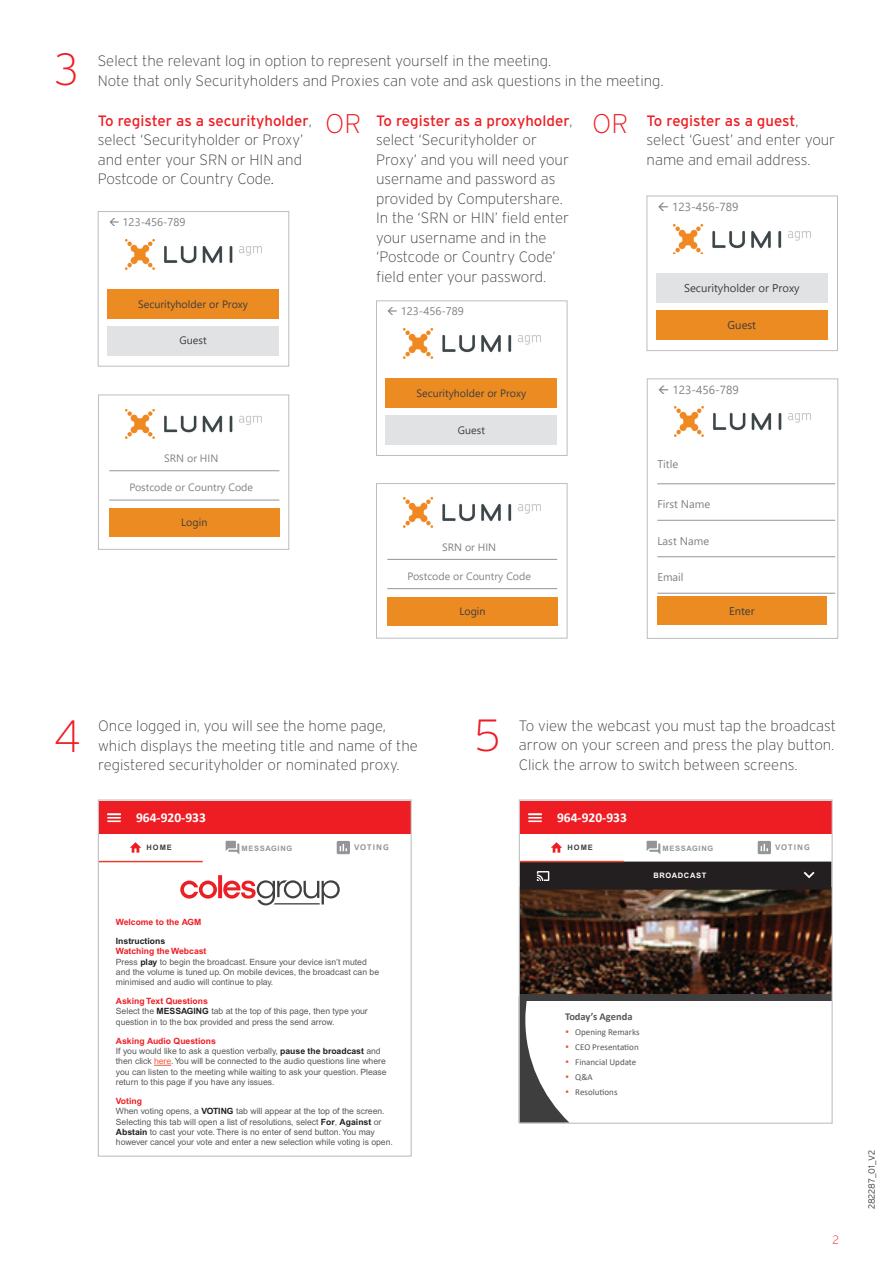
<style>
.page{position:relative;width:893px;height:1263px;background:#fff}
.page>*{position:absolute;margin:0;border:0;box-sizing:border-box;transform-origin:0 0}
.t1{font:200 45px "Interstate";color:#ee1d23}
.t2{font:200 27px "Interstate";color:#ee1d23}
.t3{font:200 15px/19.5px "Interstate";color:#3e3e3f}
.t4{font:700 13.5px "Calibri";color:#fff}
.t5{font:200 12px "Interstate";color:#ee1d23}
.t6{font:11.7px "Segoe UI";color:#808285}
.t7{font:11.25px "Segoe UI";color:#3e3e3f}
.t8{font:11.1px "Segoe UI";color:#808285}
.t9{font:11.1px "Segoe UI";color:#3e3e3f}
.t10{font:10.65px "Segoe UI";color:#3e3e3f}
.t11{font:10.65px "Segoe UI";color:#808285}
.t12{font:700 10.5px "Calibri";color:#57585a}
.t13{font:9px "Calibri";color:#57585a}
.t14{font:300 9px "Interstate";letter-spacing:-.02em;color:#3e3e3f}
.t15{font:700 9px "Calibri";letter-spacing:.12em;color:#939598}
.t16{font:8.7px/10.4px "Arial";color:#57585a}
.t17{font:700 8.7px "Arial";color:#ee1d23}
.t18{font:700 8.7px "Arial";color:#231f20}
.t19{font:700 7.5px "Arial";letter-spacing:.09em;color:#939598}
.t20{font:700 7.5px "Arial";letter-spacing:.09em;color:#fff}
.t21{font:700 7.5px "Arial";letter-spacing:.12em;color:#3e3e3f}
.s1{font-weight:400;color:#ee1d23}
.s2{color:#000}
.s3{font-weight:700;color:#ee1d23}
.s4{font-weight:700;color:#231f20}
.s5{color:#f0593e}
</style>
<div class="page">
<div style="left:98px;top:211px;width:191px;height:156px;background:#fff;border:1px solid #bcbdc0"></div>
<div style="left:108px;top:289px;width:171px;height:29px;background:#ec8b22"></div>
<div style="left:108px;top:326px;width:171px;height:29px;background:#e1e2e4"></div>
<img style="left:125px;top:240px;width:137px;height:29px">
<div style="left:98px;top:395px;width:191px;height:155px;background:#fff;border:1px solid #bcbdc0"></div>
<img style="left:125px;top:409px;width:137px;height:29px">
<div style="left:109px;top:508px;width:170px;height:29px;background:#ec8b22"></div>
<hr style="left:109px;top:470px;width:170px;height:1px;background:#939598">
<hr style="left:109px;top:500px;width:170px;height:1px;background:#939598">
<div style="left:376px;top:300px;width:191px;height:156px;background:#fff;border:1px solid #bcbdc0"></div>
<div style="left:386px;top:378px;width:171px;height:29px;background:#ec8b22"></div>
<div style="left:386px;top:415px;width:171px;height:29px;background:#e1e2e4"></div>
<img style="left:403px;top:329px;width:137px;height:29px">
<div style="left:376px;top:483px;width:191px;height:155px;background:#fff;border:1px solid #bcbdc0"></div>
<img style="left:403px;top:498px;width:137px;height:29px">
<div style="left:387px;top:597px;width:171px;height:29px;background:#ec8b22"></div>
<hr style="left:387px;top:559px;width:170px;height:1px;background:#939598">
<hr style="left:387px;top:588px;width:170px;height:1px;background:#939598">
<div style="left:646px;top:196px;width:192px;height:155px;background:#fff;border:1px solid #bcbdc0"></div>
<div style="left:656px;top:273px;width:171px;height:30px;background:#e1e2e4"></div>
<div style="left:656px;top:310px;width:171px;height:29px;background:#ec8b22"></div>
<img style="left:674px;top:224px;width:137px;height:29px">
<div style="left:647px;top:378px;width:191px;height:261px;background:#fff;border:1px solid #bcbdc0"></div>
<img style="left:674px;top:407px;width:137px;height:29px">
<div style="left:657px;top:596px;width:169px;height:29px;background:#ec8b22"></div>
<hr style="left:657px;top:483px;width:178px;height:1px;background:#939598">
<hr style="left:657px;top:520px;width:178px;height:1px;background:#939598">
<hr style="left:657px;top:556px;width:178px;height:1px;background:#939598">
<hr style="left:657px;top:593px;width:178px;height:1px;background:#939598">
<img style="left:521px;top:890px;width:310px;height:104px">
<svg style="left:521px;top:1000px;width:48px;height:122px"></svg>
<div style="left:519px;top:994px;width:313px;height:6px;background:#3e3e3f"></div>
<div style="left:99px;top:800px;width:312px;height:33px;background:#ee1d23"></div>
<hr style="left:99px;top:861px;width:104px;height:1px;background:#ef3e2e">
<svg style="left:107px;top:813px;width:14px;height:9px"></svg>
<svg style="left:130px;top:842px;width:11px;height:11px"></svg>
<svg style="left:226px;top:841px;width:13px;height:13px"></svg>
<svg style="left:337px;top:841px;width:13px;height:13px"></svg>
<svg style="left:154px;top:1065px;width:17px;height:1px"></svg>
<div style="left:98px;top:799px;width:314px;height:358px;border:1px solid #bcbdc0"></div>
<div style="left:565px;top:1012px;width:99px;height:98px;background:#fff"></div>
<div style="left:520px;top:800px;width:311px;height:33px;background:#ee1d23"></div>
<svg style="left:528px;top:813px;width:14px;height:9px"></svg>
<svg style="left:551px;top:842px;width:11px;height:11px"></svg>
<svg style="left:647px;top:841px;width:13px;height:13px"></svg>
<svg style="left:758px;top:841px;width:13px;height:13px"></svg>
<svg style="left:521px;top:861px;width:310px;height:29px;background:#2b2425"></svg>
<div style="left:519px;top:799px;width:314px;height:325px;border:1px solid #bcbdc0"></div>
<svg style="left:180px;top:880px;width:37px;height:19px"></svg>
<svg style="left:218px;top:875px;width:4px;height:23px"></svg>
<svg style="left:223px;top:880px;width:117px;height:25px"></svg>
<h1 class="t1" style="left:54px;top:45px;width:26px">3</h1>
<h3 class="t3" style="left:98px;top:51px;width:455px">Select the relevant log in option to represent yourself in the meeting.</h3>
<h3 class="t3" style="left:98px;top:71px;width:567px">Note that only Securityholders and Proxies can vote and ask questions in the meeting.</h3>
<h3 class="t3" style="left:98px;top:111px;width:216px"><span class="s1">To register as a securityholder</span>, select ‘Securityholder or Proxy’ and enter your SRN or HIN and<br>Postcode or Country Code<span class="s2">.</span></h3>
<h2 class="t2" style="left:325px;top:109px;width:38px">OR</h2>
<h2 class="t2" style="left:592px;top:109px;width:38px">OR</h2>
<p class="t3" style="left:376px;top:111px;width:198px"><span class="s1">To register as a proxyholder</span>, select ‘Securityholder or<br>Proxy’ and you will need your username and password as provided by Computershare.<br>In the ‘SRN or HIN’ field enter your username and in the ‘Postcode or Country Code’ field enter your password.</p>
<h3 class="t3" style="left:646px;top:111px;width:190px"><span class="s1">To register as a guest</span>, select ‘Guest’ and enter your name and email address.</h3>
<h3 class="t6" style="left:672px;top:196px;width:68px">123-456-789</h3>
<p class="t8" style="left:123px;top:212px;width:64px">123-456-789</p>
<p class="t7" style="left:684px;top:278px;width:117px">Securityholder or Proxy</p>
<p class="t7" style="left:728px;top:314px;width:30px">Guest</p>
<p class="t10" style="left:138px;top:294px;width:111px">Securityholder or Proxy</p>
<p class="t10" style="left:180px;top:331px;width:29px">Guest</p>
<p class="t8" style="left:401px;top:301px;width:64px">123-456-789</p>
<p class="t11" style="left:164px;top:448px;width:56px">SRN or HIN</p>
<p class="t11" style="left:129px;top:478px;width:125px">Postcode or Country Code</p>
<p class="t10" style="left:181px;top:512px;width:28px">Login</p>
<p class="t10" style="left:417px;top:383px;width:111px">Securityholder or Proxy</p>
<p class="t10" style="left:458px;top:420px;width:29px">Guest</p>
<p class="t11" style="left:442px;top:537px;width:56px">SRN or HIN</p>
<p class="t11" style="left:407px;top:566px;width:125px">Postcode or Country Code</p>
<p class="t10" style="left:459px;top:601px;width:28px">Login</p>
<h3 class="t6" style="left:672px;top:379px;width:68px">123-456-789</h3>
<p class="t8" style="left:657px;top:454px;width:22px">Title</p>
<p class="t8" style="left:657px;top:494px;width:54px">First Name</p>
<p class="t8" style="left:657px;top:530px;width:53px">Last Name</p>
<p class="t8" style="left:657px;top:567px;width:28px">Email</p>
<p class="t9" style="left:729px;top:600px;width:27px">Enter</p>
<h1 class="t1" style="left:54px;top:711px;width:28px">4</h1>
<h3 class="t3" style="left:98px;top:716px;width:321px">Once logged in, you will see the home page, which displays the meeting title and name of the registered securityholder or nominated proxy.</h3>
<h3 class="t4" style="left:136px;top:808px;width:71px">964-920-933</h3>
<p class="t21" style="left:147px;top:843px;width:27px">HOME</p>
<p class="t19" style="left:241px;top:843px;width:52px">MESSAGING</p>
<p class="t15" style="left:354px;top:841px;width:36px">VOTING</p>
<p class="t17" style="left:116px;top:917px;width:87px">Welcome to the AGM</p>
<p class="t18" style="left:116px;top:936px;width:51px">Instructions</p>
<p class="t16" style="left:116px;top:946px;width:265px"><span class="s3">Watching the Webcast<br></span>Press <span class="s4">play</span> to begin the broadcast. Ensure your device isn’t muted and the volume is tuned up. On mobile devices, the broadcast can be minimised and audio will continue to play.</p>
<p class="t16" style="left:116px;top:996px;width:253px"><span class="s3">Asking Text Questions<br></span>Select the <span class="s4">MESSAGING</span> tab at the top of this page, then type your question in to the box provided and press the send arrow.</p>
<p class="t16" style="left:116px;top:1035px;width:272px"><span class="s3">Asking Audio Questions<br></span>If you would like to ask a question verbally, <span class="s4">pause the broadcast</span> and then click <span class="s5">here</span>. You will be connected to the audio questions line where you can listen to the meeting while waiting to ask your question. Please return to this page if you have any issues.</p>
<p class="t16" style="left:116px;top:1096px;width:279px"><span class="s3">Voting<br></span>When voting opens, a <span class="s4">VOTING</span> tab will appear at the top of the screen.<br>Selecting this tab will open a list of resolutions, select <span class="s4">For</span>, <span class="s4">Against</span> or <span class="s4">Abstain</span> to cast your vote. There is no enter of send button. You may however cancel your vote and enter a new selection while voting is open.</p>
<h1 class="t1" style="left:474px;top:710px;width:28px">5</h1>
<h3 class="t3" style="left:519px;top:716px;width:319px;text-align:justify">To view the webcast you must tap the broadcast arrow on your screen and press the play button.<br>Click the arrow to switch between screens.</h3>
<h3 class="t4" style="left:557px;top:808px;width:71px">964-920-933</h3>
<p class="t21" style="left:568px;top:843px;width:27px">HOME</p>
<p class="t19" style="left:662px;top:843px;width:52px">MESSAGING</p>
<p class="t15" style="left:775px;top:841px;width:36px">VOTING</p>
<p class="t20" style="left:654px;top:871px;width:54px">BROADCAST</p>
<p class="t12" style="left:565px;top:1009px;width:69px">Today’s Agenda</p>
<p class="t13" style="left:565px;top:1026px;width:76px"><span class="s5">•</span> Opening Remarks</p>
<p class="t13" style="left:565px;top:1041px;width:75px"><span class="s5">•</span> CEO Presentation</p>
<p class="t13" style="left:565px;top:1056px;width:73px"><span class="s5">•</span> Financial Update</p>
<p class="t13" style="left:565px;top:1071px;width:29px"><span class="s5">•</span> Q&amp;A</p>
<p class="t13" style="left:565px;top:1086px;width:54px"><span class="s5">•</span> Resolutions</p>
<h3 class="t5" style="left:832px;top:1233px;width:8px">2</h3>
<p class="t14" style="left:866px;top:1209px;width:61px;rotate:-90deg">282287_01_V2</p>
</div>
